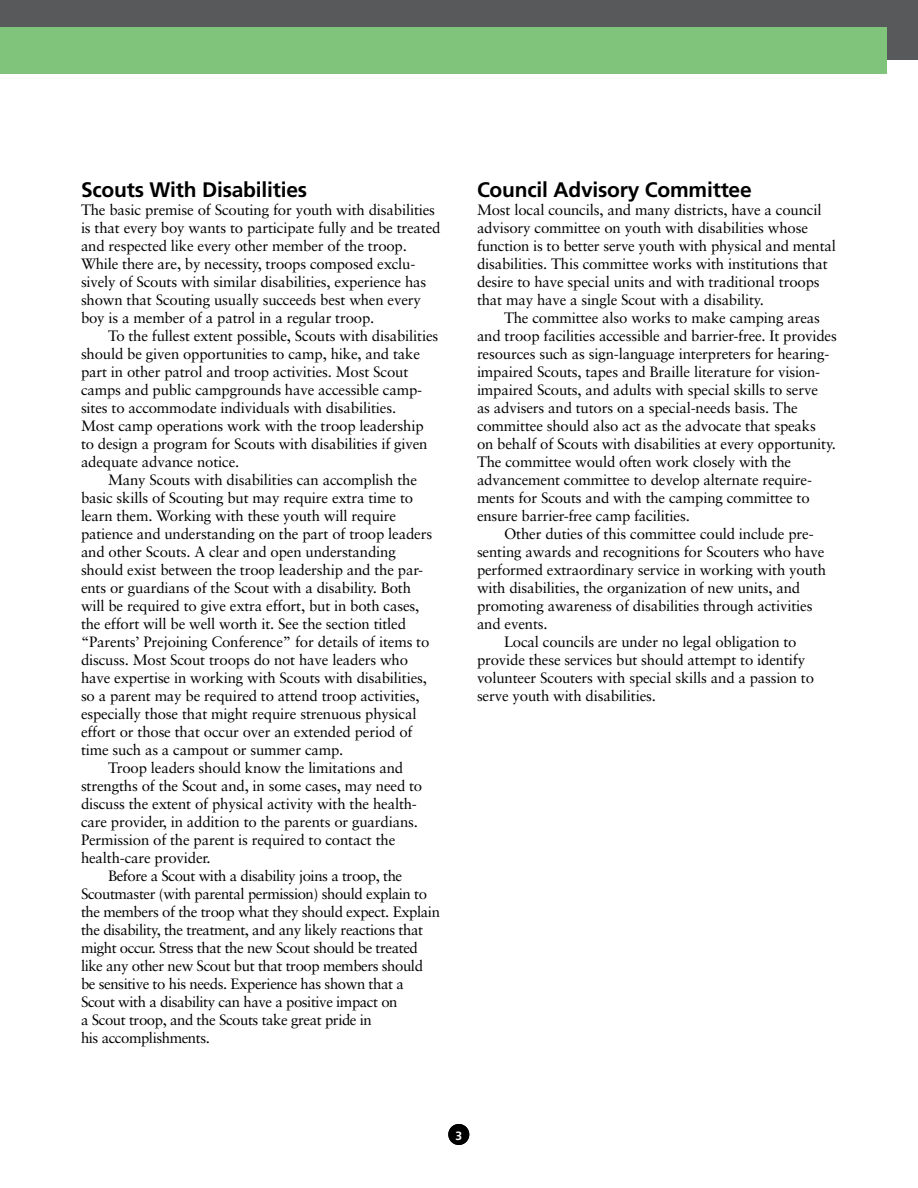
<style>
.page{position:relative;width:918px;height:1188px;background:#fff}
.page>*{position:absolute;margin:0;border:0;box-sizing:border-box;transform-origin:0 0}
.t1{font:700 21px "Frutiger";letter-spacing:-.01em;color:#000}
.t2{font:15px/18px "Sabon";letter-spacing:-.01em;color:#000}
.t3{font:15px "Sabon";letter-spacing:-.03em;color:#000}
.t4{font:700 12px "Frutiger";color:#fff}
</style>
<div class="page">
<div style="left:448px;top:1124px;width:21px;height:21px;background:#000;border-radius:50%"></div>
<div style="left:0;top:0;width:918px;height:60px;background:#58595b"></div>
<div style="left:0;top:27px;width:886px;height:47px;background:#80c37b"></div>
<h1 class="t1" style="left:81px;top:178px;width:228px">Scouts With Disabilities</h1>
<p class="t2" style="left:81px;top:201px;width:361px">The basic premise of Scouting for youth with disabilities is that every boy wants to participate fully and be treated and respected like every other member of the troop.<br>While there are, by necessity, troops composed exclu&shy;sively of Scouts with similar disabilities, experience has shown that Scouting usually succeeds best when every boy is a member of a patrol in a regular troop.</p>
<p class="t2" style="left:81px;top:327px;width:359px;text-indent:27px">To the fullest extent possible, Scouts with disabilities should be given opportunities to camp, hike, and take part in other patrol and troop activities. Most Scout camps and public campgrounds have accessible camp&shy;sites to accommodate individuals with disabilities.<br>Most camp operations work with the troop leadership to design a program for Scouts with disabilities if given adequate advance notice.</p>
<p class="t2" style="left:108px;top:471px;width:311px">Many Scouts with disabilities can accomplish the</p>
<p class="t2" style="left:81px;top:489px;width:334px">basic skills of Scouting but may require extra time to</p>
<p class="t2" style="left:81px;top:507px;width:317px">learn them. Working with these youth will require</p>
<p class="t2" style="left:81px;top:525px;width:353px">patience and understanding on the part of troop leaders</p>
<p class="t2" style="left:81px;top:543px;width:316px">and other Scouts. A clear and open understanding</p>
<p class="t2" style="left:81px;top:561px;width:344px">should exist between the troop leadership and the par-</p>
<p class="t2" style="left:81px;top:579px;width:332px">ents or guardians of the Scout with a disability. Both</p>
<p class="t2" style="left:81px;top:597px;width:340px">will be required to give extra effort, but in both cases,</p>
<p class="t2" style="left:81px;top:615px;width:327px">the effort will be well worth it. See the section titled</p>
<p class="t2" style="left:81px;top:633px;width:350px">“Parents’ Prejoining Conference” for details of items to</p>
<p class="t2" style="left:81px;top:651px;width:329px">discuss. Most Scout troops do not have leaders who</p>
<p class="t2" style="left:81px;top:669px;width:348px">have expertise in working with Scouts with disabilities,</p>
<p class="t2" style="left:81px;top:687px;width:340px">so a parent may be required to attend troop activities,</p>
<p class="t2" style="left:81px;top:705px;width:337px">especially those that might require strenuous physical</p>
<p class="t2" style="left:81px;top:723px;width:333px">effort or those that occur over an extended period of</p>
<p class="t2" style="left:81px;top:741px;width:264px">time such as a campout or summer camp.</p>
<p class="t2" style="left:108px;top:759px;width:297px">Troop leaders should know the limitations and</p>
<p class="t2" style="left:81px;top:777px;width:343px">strengths of the Scout and, in some cases, may need to</p>
<p class="t2" style="left:81px;top:795px;width:337px">discuss the extent of physical activity with the health-</p>
<p class="t2" style="left:81px;top:813px;width:339px">care provider, in addition to the parents or guardians.</p>
<p class="t2" style="left:81px;top:831px;width:316px">Permission of the parent is required to contact the</p>
<p class="t2" style="left:81px;top:849px;width:131px">health-care provider.</p>
<p class="t3" style="left:108px;top:867px;width:296px">Before a Scout with a disability joins a troop, the</p>
<p class="t3" style="left:81px;top:885px;width:348px">Scoutmaster (with parental permission) should explain to</p>
<p class="t3" style="left:81px;top:903px;width:361px">the members of the troop what they should expect. Explain</p>
<p class="t3" style="left:81px;top:921px;width:344px">the disability, the treatment, and any likely reactions that</p>
<p class="t3" style="left:81px;top:939px;width:338px">might occur. Stress that the new Scout should be treated</p>
<p class="t3" style="left:81px;top:957px;width:344px">like any other new Scout but that troop members should</p>
<p class="t3" style="left:81px;top:975px;width:324px">be sensitive to his needs. Experience has shown that a</p>
<p class="t3" style="left:81px;top:993px;width:318px">Scout with a disability can have a positive impact on</p>
<p class="t3" style="left:81px;top:1011px;width:292px">a Scout troop, and the Scouts take great pride in</p>
<p class="t3" style="left:81px;top:1029px;width:130px">his accomplishments.</p>
<h1 class="t1" style="left:477px;top:178px;width:276px">Council Advisory Committee</h1>
<p class="t2" style="left:477px;top:201px;width:360px">Most local councils, and many districts, have a council advisory committee on youth with disabilities whose function is to better serve youth with physical and mental disabilities. This committee works with institutions that desire to have special units and with traditional troops that may have a single Scout with a disability.</p>
<p class="t2" style="left:504px;top:309px;width:318px">The committee also works to make camping areas</p>
<p class="t2" style="left:477px;top:327px;width:361px">and troop facilities accessible and barrier-free. It provides</p>
<p class="t2" style="left:477px;top:345px;width:354px">resources such as sign-language interpreters for hearing-</p>
<p class="t2" style="left:477px;top:363px;width:345px">impaired Scouts, tapes and Braille literature for vision-</p>
<p class="t2" style="left:477px;top:381px;width:343px">impaired Scouts, and adults with special skills to serve</p>
<p class="t2" style="left:477px;top:399px;width:322px">as advisers and tutors on a special-needs basis. The</p>
<p class="t2" style="left:477px;top:417px;width:340px">committee should also act as the advocate that speaks</p>
<p class="t2" style="left:477px;top:435px;width:361px">on behalf of Scouts with disabilities at every opportunity.</p>
<p class="t2" style="left:477px;top:453px;width:316px">The committee would often work closely with the</p>
<p class="t2" style="left:477px;top:471px;width:337px">advancement committee to develop alternate require-</p>
<p class="t2" style="left:477px;top:489px;width:334px">ments for Scouts and with the camping committee to</p>
<p class="t2" style="left:477px;top:507px;width:214px">ensure barrier-free camp facilities.</p>
<p class="t2" style="left:504px;top:525px;width:311px">Other duties of this committee could include pre-</p>
<p class="t2" style="left:477px;top:543px;width:349px">senting awards and recognitions for Scouters who have</p>
<p class="t2" style="left:477px;top:561px;width:351px">performed extraordinary service in working with youth</p>
<p class="t2" style="left:477px;top:579px;width:325px">with disabilities, the organization of new units, and</p>
<p class="t2" style="left:477px;top:597px;width:337px">promoting awareness of disabilities through activities</p>
<p class="t2" style="left:477px;top:615px;width:72px">and events.</p>
<p class="t2" style="left:504px;top:633px;width:294px">Local councils are under no legal obligation to</p>
<p class="t2" style="left:477px;top:651px;width:330px">provide these services but should attempt to identify</p>
<p class="t2" style="left:477px;top:669px;width:339px">volunteer Scouters with special skills and a passion to</p>
<p class="t2" style="left:477px;top:687px;width:180px">serve youth with disabilities.</p>
<p class="t4" style="left:455px;top:1129px;width:8px">3</p>
</div>
